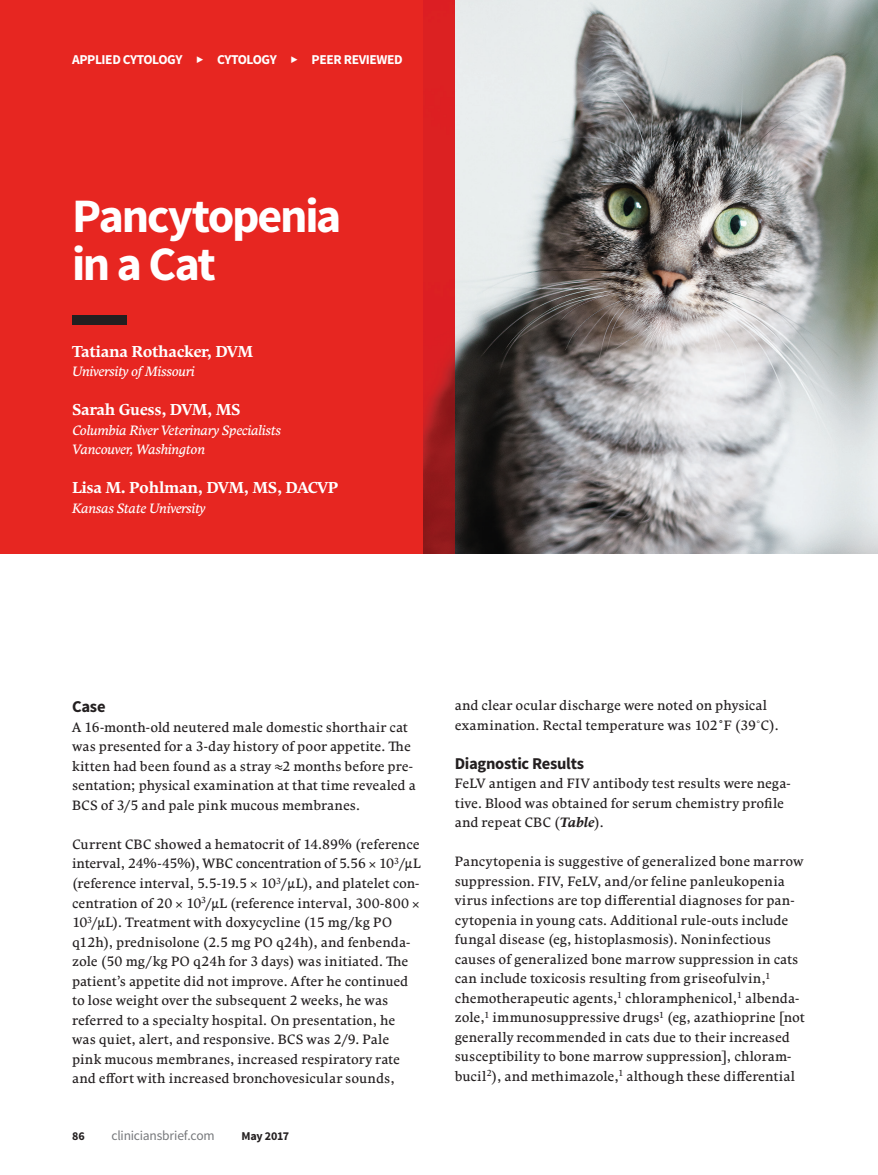
<style>
.page{position:relative;width:878px;height:1175px;background:#fff}
.page>*{position:absolute;margin:0;border:0;box-sizing:border-box;transform-origin:0 0}
.t1{font:700 48px/48px "Source Sans Pro";letter-spacing:-.045em;color:#fff}
.t2{font:700 16.5px "Source Sans Pro";letter-spacing:-.02em;color:#231f20}
.t3{font:700 15.75px "Comenia Serif Pro";letter-spacing:-.02em;color:#fff}
.t4{font:13.5px/19.5px "Comenia Serif Pro";letter-spacing:.005em;color:#231f20}
.t5{font:italic 13.5px/19.5px "Comenia Serif Pro";letter-spacing:-.02em;color:#fff}
.t6{font:700 13.5px "Source Sans Pro";letter-spacing:-.03em;color:#fff}
.t7{font:13.5px "Source Sans Pro";letter-spacing:-.015em;color:#76787b}
.t8{font:700 12px "Source Sans Pro";color:#231f20}
.s1{font-family:"Times New Roman"}
.s2{font-weight:700;font-style:italic}
</style>
<div class="page">
<div style="left:0;top:0;width:423px;height:554px;background:#e72621"></div>
<img style="left:423px;top:0;width:455px;height:554px">
<div style="left:72px;top:315px;width:54px;height:9px;background:#231f20"></div>
<p class="t6" style="left:72px;top:51px;width:112px">APPLIED CYTOLOGY</p>
<p class="t6" style="left:217px;top:51px;width:61px">CYTOLOGY</p>
<p class="t6" style="left:311px;top:51px;width:93px">PEER REVIEWED</p>
<h1 class="t1" style="left:72px;top:194px;width:271px">Pancytopenia in a Cat</h1>
<p class="t3" style="left:72px;top:340px;width:183px">Tatiana Rothacker, DVM</p>
<p class="t5" style="left:72px;top:361px;width:124px">University of Missouri</p>
<p class="t3" style="left:72px;top:398px;width:170px">Sarah Guess, DVM, MS</p>
<p class="t5" style="left:72px;top:420px;width:210px">Columbia River Veterinary Specialists<br>Vancouver, Washington</p>
<p class="t3" style="left:72px;top:476px;width:267px">Lisa M. Pohlman, DVM, MS, DACVP</p>
<p class="t5" style="left:72px;top:498px;width:135px">Kansas State University</p>
<p class="t2" style="left:72px;top:696px;width:35px">Case</p>
<p class="t4" style="left:72px;top:717px;width:345px">A 16-month-old neutered male domestic shorthair cat was presented for a 3-day history of poor appetite. The kitten had been found as a stray ≈2 months before pre&shy;sentation; physical examination at that time revealed a BCS of 3/5 and pale pink mucous membranes.</p>
<p class="t4" style="left:72px;top:834px;width:350px">Current CBC showed a hematocrit of 14.89% (reference interval, 24%-45%), WBC concentration of 5.56 10<sup>3</sup>/µL (reference interval, 5.5-19.5 10<sup>3</sup>/µL), and platelet con&shy;centration of 20 10<sup>3</sup>/µL (reference interval, 300-800<br>10<sup>3</sup>/µL). Treatment with doxycycline (15 mg/kg PO q12h), prednisolone (2.5 mg PO q24h), and fenbenda&shy;zole (50 mg/kg PO q24h for 3 days) was initiated. The patient’s appetite did not improve. After he continued to lose weight over the subsequent 2 weeks, he was referred to a specialty hospital. On presentation, he was quiet, alert, and responsive. BCS was 2/9. Pale pink mucous membranes, increased respiratory rate and effort with increased bronchovesicular sounds,</p>
<p class="t8" style="left:72px;top:1128px;width:14px">86</p>
<p class="t7" style="left:111px;top:1127px;width:105px">cliniciansbrief.com</p>
<p class="t8" style="left:241px;top:1128px;width:49px">May 2017</p>
<p class="t4" style="left:454px;top:695px;width:325px">and clear ocular discharge were noted on physical examination. Rectal temperature was 102˚F (39<span class="s1">˚</span>C).</p>
<p class="t2" style="left:454px;top:752px;width:131px">Diagnostic Results</p>
<p class="t4" style="left:454px;top:773px;width:337px">FeLV antigen and FIV antibody test results were nega&shy;tive. Blood was obtained for serum chemistry profile and repeat CBC (<span class="s2">Table</span>).</p>
<p class="t4" style="left:454px;top:851px;width:351px">Pancytopenia is suggestive of generalized bone marrow suppression. FIV, FeLV, and/or feline panleukopenia virus infections are top differential diagnoses for pan&shy;cytopenia in young cats. Additional rule-outs include fungal disease (eg, histoplasmosis). Noninfectious causes of generalized bone marrow suppression in cats can include toxicosis resulting from griseofulvin,<sup>1 </sup>chemotherapeutic agents,<sup>1</sup> chloramphenicol,<sup>1</sup> albenda&shy;zole,<sup>1</sup> immunosuppressive drugs<sup>1</sup> (eg, azathioprine [not generally recommended in cats due to their increased susceptibility to bone marrow suppression], chloram&shy;bucil<sup>2</sup>), and methimazole,<sup>1</sup> although these differential</p>
</div>
